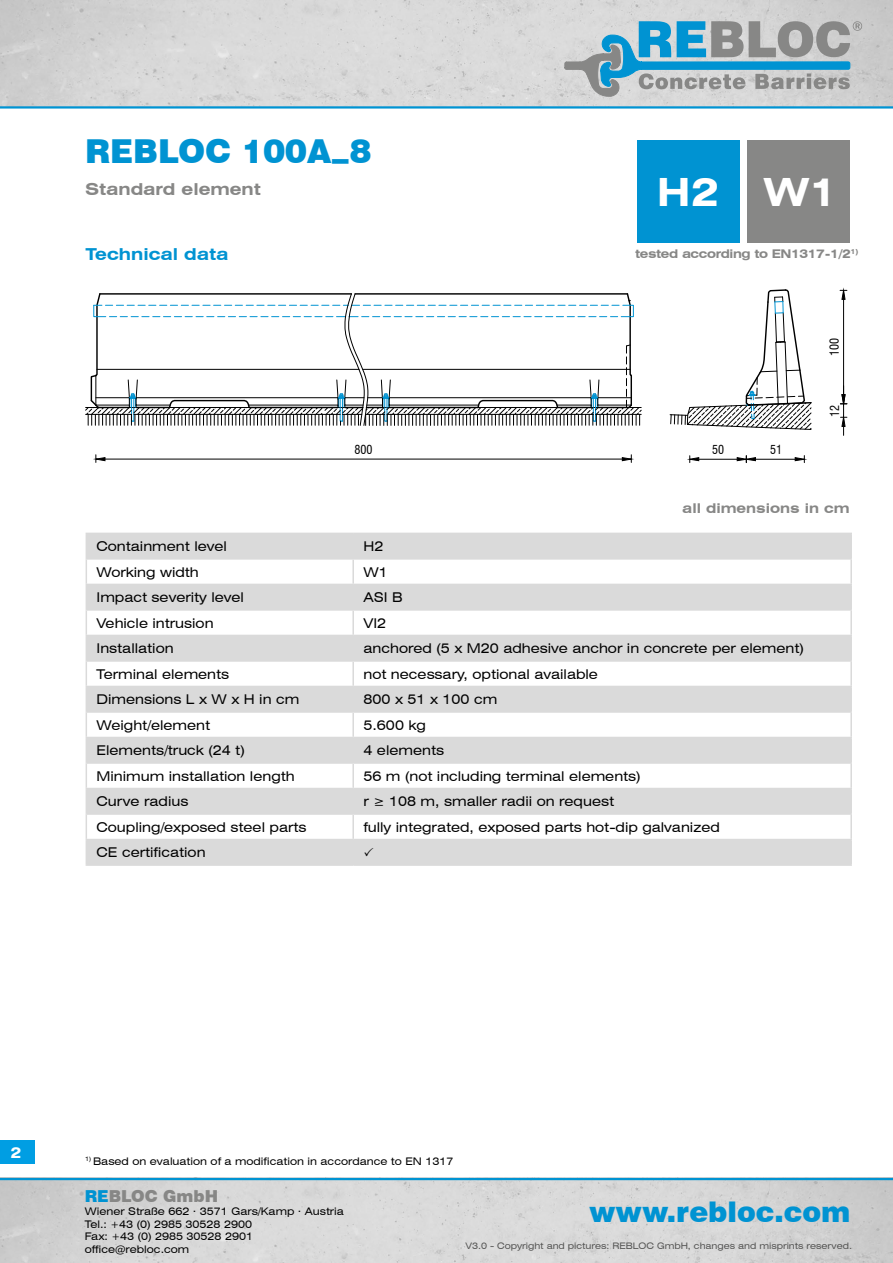
<style>
.page{position:relative;width:893px;height:1263px;background:#fff}
.page>*{position:absolute;margin:0;border:0;box-sizing:border-box;transform-origin:0 0}
.t1{font:700 expanded 39px "Swiss 721 BT";color:#fff}
.t2{font:900 33px "Swiss 721 BT";color:#0093d2}
.t3{font:900 28.5px "Swiss 721 BT";color:#0093d2}
.t4{font:700 expanded 16.5px "Swiss 721 BT";color:#878786}
.t5{font:700 expanded 16.5px "Swiss 721 BT";color:#0093d2}
.t6{font:900 16.5px "Swiss 721 BT";color:#878786}
.t7{font:700 expanded 15px "Swiss 721 BT";color:#fff}
.t8{font:expanded 13.5px "Swiss 721 BT";color:#000}
.t9{font:700 expanded 13.5px "Swiss 721 BT";color:#878786}
.t10{font:condensed 12.15px "Swiss 721 BT";color:#000}
.t11{font:700 expanded 12px "Swiss 721 BT";letter-spacing:-.03em;color:#878786}
.t12{font:expanded 10.5px/13.2px "Swiss 721 BT";color:#000}
.t13{font:expanded 9px "Swiss 721 BT";color:#545453}
.s1{color:#0093d2}
</style>
<div class="page">
<svg style="left:87px;top:534px;width:763px;height:330px;fill:#dadada"></svg>
<hr style="left:352px;top:534px;width:2px;height:24px;background:#dadada">
<hr style="left:352px;top:560px;width:2px;height:24px;background:#dadada">
<hr style="left:352px;top:585px;width:2px;height:24px;background:#dadada">
<hr style="left:352px;top:611px;width:2px;height:24px;background:#dadada">
<hr style="left:352px;top:636px;width:2px;height:24px;background:#dadada">
<hr style="left:352px;top:687px;width:2px;height:24px;background:#dadada">
<hr style="left:352px;top:713px;width:2px;height:24px;background:#dadada">
<hr style="left:352px;top:738px;width:2px;height:24px;background:#dadada">
<hr style="left:352px;top:764px;width:2px;height:24px;background:#dadada">
<hr style="left:352px;top:789px;width:2px;height:24px;background:#dadada">
<hr style="left:352px;top:815px;width:2px;height:24px;background:#dadada">
<hr style="left:352px;top:840px;width:2px;height:24px;background:#dadada">
<hr style="left:352px;top:662px;width:2px;height:24px;background:#dadada">
<hr style="left:86px;top:533px;width:267px;height:1px;background:#dadada">
<hr style="left:353px;top:533px;width:499px;height:1px;background:#dadada">
<hr style="left:850px;top:534px;width:2px;height:24px;background:#dadada">
<hr style="left:86px;top:558px;width:267px;height:2px;background:#dadada">
<hr style="left:353px;top:558px;width:499px;height:2px;background:#dadada">
<hr style="left:850px;top:560px;width:2px;height:24px;background:#dadada">
<hr style="left:86px;top:584px;width:267px;height:1px;background:#dadada">
<hr style="left:353px;top:584px;width:499px;height:1px;background:#dadada">
<hr style="left:850px;top:585px;width:2px;height:24px;background:#dadada">
<hr style="left:86px;top:609px;width:267px;height:2px;background:#dadada">
<hr style="left:353px;top:609px;width:499px;height:2px;background:#dadada">
<hr style="left:850px;top:611px;width:2px;height:24px;background:#dadada">
<hr style="left:86px;top:635px;width:267px;height:1px;background:#dadada">
<hr style="left:353px;top:635px;width:499px;height:1px;background:#dadada">
<hr style="left:850px;top:636px;width:2px;height:24px;background:#dadada">
<hr style="left:86px;top:660px;width:267px;height:2px;background:#dadada">
<hr style="left:353px;top:660px;width:499px;height:2px;background:#dadada">
<hr style="left:850px;top:662px;width:2px;height:24px;background:#dadada">
<hr style="left:86px;top:686px;width:267px;height:1px;background:#dadada">
<hr style="left:353px;top:686px;width:499px;height:1px;background:#dadada">
<hr style="left:850px;top:687px;width:2px;height:24px;background:#dadada">
<hr style="left:86px;top:711px;width:267px;height:2px;background:#dadada">
<hr style="left:353px;top:711px;width:499px;height:2px;background:#dadada">
<hr style="left:850px;top:713px;width:2px;height:24px;background:#dadada">
<hr style="left:86px;top:737px;width:267px;height:1px;background:#dadada">
<hr style="left:353px;top:737px;width:499px;height:1px;background:#dadada">
<hr style="left:850px;top:738px;width:2px;height:24px;background:#dadada">
<hr style="left:86px;top:762px;width:267px;height:2px;background:#dadada">
<hr style="left:353px;top:762px;width:499px;height:2px;background:#dadada">
<hr style="left:850px;top:764px;width:2px;height:24px;background:#dadada">
<hr style="left:86px;top:788px;width:267px;height:1px;background:#dadada">
<hr style="left:353px;top:788px;width:499px;height:1px;background:#dadada">
<hr style="left:850px;top:789px;width:2px;height:24px;background:#dadada">
<hr style="left:86px;top:813px;width:267px;height:2px;background:#dadada">
<hr style="left:353px;top:813px;width:499px;height:2px;background:#dadada">
<hr style="left:850px;top:815px;width:2px;height:24px;background:#dadada">
<hr style="left:86px;top:839px;width:267px;height:1px;background:#dadada">
<svg style="left:86px;top:534px;width:1px;height:330px"></svg>
<hr style="left:353px;top:839px;width:499px;height:1px;background:#dadada">
<hr style="left:850px;top:840px;width:2px;height:24px;background:#dadada">
<hr style="left:86px;top:864px;width:267px;height:2px;background:#dadada">
<hr style="left:353px;top:864px;width:499px;height:2px;background:#dadada">
<div style="left:637px;top:140px;width:102px;height:102px;background:#0093d2"></div>
<div style="left:748px;top:140px;width:102px;height:102px;background:#878786"></div>
<svg style="left:85px;top:293px;width:557px;height:133px"></svg>
<hr style="left:134px;top:414px;width:206px;height:1px;background:#000">
<hr style="left:86px;top:414px;width:46px;height:1px;background:#000">
<hr style="left:105px;top:459px;width:517px;height:1px;background:#000">
<svg style="left:622px;top:455px;width:10px;height:7px"></svg>
<svg style="left:95px;top:455px;width:11px;height:7px"></svg>
<hr style="left:755px;top:459px;width:40px;height:1px;background:#000">
<svg style="left:794px;top:456px;width:11px;height:7px"></svg>
<hr style="left:843px;top:299px;width:1px;height:96px;background:#000">
<svg style="left:840px;top:290px;width:7px;height:10px"></svg>
<svg style="left:840px;top:386px;width:7px;height:49px"></svg>
<hr style="left:699px;top:459px;width:38px;height:1px;background:#000">
<svg style="left:736px;top:456px;width:20px;height:7px"></svg>
<svg style="left:689px;top:456px;width:10px;height:7px"></svg>
<svg style="left:669px;top:289px;width:143px;height:141px"></svg>
<img style="left:0;top:1180px;width:893px;height:83px">
<hr style="left:0;top:1178px;width:893px;height:2px;background:#0093d2">
<div style="left:0;top:1141px;width:34px;height:23px;background:#009ee3"></div>
<img style="left:0;top:0;width:893px;height:106px">
<hr style="left:0;top:106px;width:893px;height:3px;background:#0093d2">
<svg style="left:564px;top:21px;width:298px;height:76px;background:#96b3c0"></svg>
<svg style="left:364px;top:847px;width:9px;height:9px"></svg>
<h2 class="t2" style="left:85px;top:131px;width:288px">REBLOC 100A_8</h2>
<p class="t4" style="left:85px;top:179px;width:177px">Standard element</p>
<p class="t5" style="left:86px;top:244px;width:144px">Technical data</p>
<h1 class="t1" style="left:657px;top:169px;width:182px">H2 W1</h1>
<p class="t11" style="left:635px;top:246px;width:225px">tested according to EN1317-1/2<sup>1)</sup></p>
<p class="t10" style="left:827px;top:356px;width:20px;rotate:-90deg">100</p>
<p class="t10" style="left:827px;top:417px;width:14px;rotate:-90deg">12</p>
<p class="t10" style="left:355px;top:443px;width:20px">800</p>
<p class="t10" style="left:770px;top:443px;width:14px">51</p>
<p class="t10" style="left:712px;top:443px;width:14px">50</p>
<p class="t9" style="left:682px;top:500px;width:169px">all dimensions in cm</p>
<p class="t8" style="left:97px;top:538px;width:132px">Containment level</p>
<p class="t8" style="left:363px;top:538px;width:21px">H2</p>
<p class="t8" style="left:97px;top:564px;width:104px">Working width</p>
<p class="t8" style="left:363px;top:564px;width:26px">W1</p>
<p class="t8" style="left:97px;top:589px;width:149px">Impact severity level</p>
<p class="t8" style="left:363px;top:589px;width:41px">ASI B</p>
<p class="t8" style="left:97px;top:615px;width:118px">Vehicle intrusion</p>
<p class="t8" style="left:363px;top:615px;width:24px">VI2</p>
<p class="t8" style="left:97px;top:640px;width:79px">Installation</p>
<p class="t8" style="left:363px;top:640px;width:442px">anchored (5 x M20 adhesive anchor in concrete per element)</p>
<p class="t8" style="left:97px;top:666px;width:134px">Terminal elements</p>
<p class="t8" style="left:363px;top:666px;width:236px">not necessary, optional available</p>
<p class="t8" style="left:97px;top:691px;width:204px">Dimensions L x W x H in cm</p>
<p class="t8" style="left:363px;top:691px;width:135px">800 x 51 x 100 cm</p>
<p class="t8" style="left:97px;top:717px;width:115px">Weight/element</p>
<p class="t8" style="left:363px;top:717px;width:64px">5.600 kg</p>
<p class="t8" style="left:97px;top:742px;width:150px">Elements/truck (24 t)</p>
<p class="t8" style="left:363px;top:742px;width:82px">4 elements</p>
<p class="t8" style="left:97px;top:768px;width:200px">Minimum installation length</p>
<p class="t8" style="left:363px;top:768px;width:279px">56 m (not including terminal elements)</p>
<p class="t8" style="left:97px;top:793px;width:93px">Curve radius</p>
<p class="t8" style="left:363px;top:793px;width:252px">r ≥ 108 m, smaller radii on request</p>
<p class="t8" style="left:97px;top:819px;width:211px">Coupling/exposed steel parts</p>
<p class="t8" style="left:363px;top:819px;width:358px">fully integrated, exposed parts hot-dip galvanized</p>
<p class="t8" style="left:97px;top:844px;width:111px">CE certification</p>
<p class="t7" style="left:11px;top:1143px;width:12px">2</p>
<p class="t12" style="left:85px;top:1154px;width:370px"><sup>1)</sup> Based on evaluation of a modification in accordance to EN 1317</p>
<p class="t6" style="left:85px;top:1186px;width:135px"><span class="s1">RE</span>BLOC GmbH</p>
<p class="t12" style="left:85px;top:1204px;width:261px">Wiener Straße 662 . 3571 Gars/Kamp . Austria<br>Tel.: +43 (0) 2985 30528 2900</p>
<p class="t12" style="left:85px;top:1230px;width:170px">Fax: +43 (0) 2985 30528 2901 office@rebloc.com</p>
<p class="t13" style="left:465px;top:1240px;width:388px">V3.0 - Copyright and pictures: REBLOC GmbH, changes and misprints reserved.</p>
<h3 class="t3" style="left:589px;top:1194px;width:263px">www.rebloc.com</h3>
</div>
